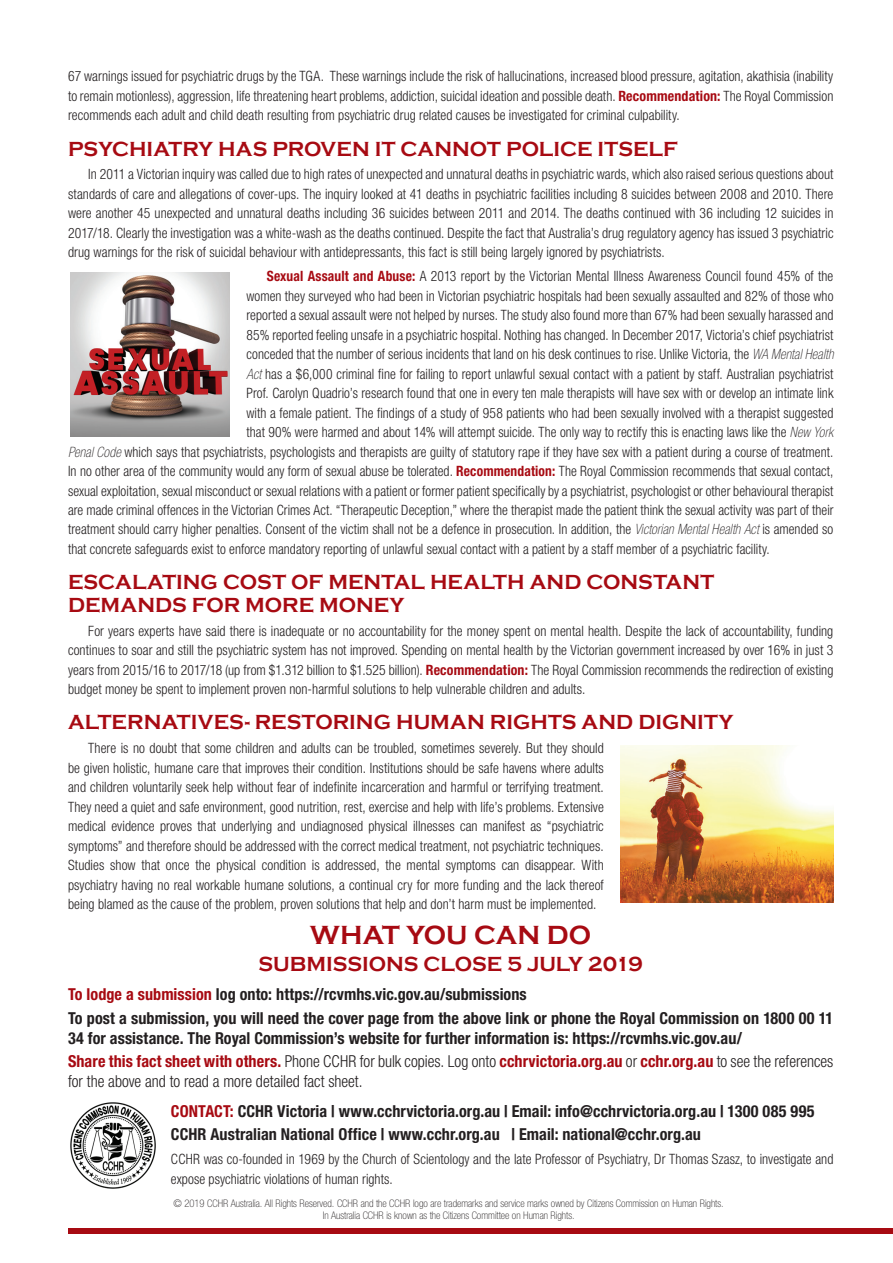
<style>
.page{position:relative;width:893px;height:1263px;background:#fff}
.page>*{position:absolute;margin:0;border:0;box-sizing:border-box;transform-origin:0 0}
.t1{font:700 27px "Copperplate Gothic";color:#a70a12}
.t2{font:700 21px/22.5px "Copperplate Gothic";color:#a70a12}
.t3{font:16.5px/23.7px "Helvetica Neue Bold Cond";letter-spacing:.005em;color:#231f20}
.t4{font:16.5px "Helvetica Neue Light Cond";color:#231f20;scale:.96 1}
.t5{font:14.25px/19.5px "Helvetica Neue Light Cond";letter-spacing:.005em;color:#231f20;text-align:justify;scale:.96 1}
.t6{font:14.25px "Helvetica Neue Light Cond";letter-spacing:.005em;color:#231f20;scale:.95 1}
.t7{font:10.5px/12px "Helvetica Neue Thin Cond";color:#231f20;text-align:center}
.s1{font-family:"Helvetica Neue Bold Cond";color:#a70a12}
.s2{font-family:"Helvetica Neue Thin Cond Obl"}
.s3{color:#a70a12}
.s4{font-family:"Helvetica Neue Light Cond"}
</style>
<div class="page">
<div style="left:68px;top:1228px;width:825px;height:6px;background:#a70a12"></div>
<img style="left:70px;top:272px;width:160px;height:164px">
<img style="left:621px;top:746px;width:212px;height:157px">
<img style="left:70px;top:1102px;width:86px;height:87px">
<p class="t5" style="left:68px;top:66px;width:799px">67 warnings issued for psychiatric drugs by the TGA. These warnings include the risk of hallucinations, increased blood pressure, agitation, akathisia (inability to remain motionless), aggression, life threatening heart problems, addiction, suicidal ideation and possible death. <span class="s1">Recommendation:</span> The Royal Commission recommends each adult and child death resulting from psychiatric drug related causes be investigated for criminal culpability.</p>
<h2 class="t2" style="left:68px;top:138px;width:611px">PSYCHIATRY HAS PROVEN IT CANNOT POLICE ITSELF</h2>
<p class="t5" style="left:68px;top:164px;width:799px;text-indent:20px">In 2011 a Victorian inquiry was called due to high rates of unexpected and unnatural deaths in psychiatric wards, which also raised serious questions about standards of care and allegations of cover-ups. The inquiry looked at 41 deaths in psychiatric facilities including 8 suicides between 2008 and 2010. There were another 45 unexpected and unnatural deaths including 36 suicides between 2011 and 2014. The deaths continued with 36 including 12 suicides in 2017/18. Clearly the investigation was a white-wash as the deaths continued. Despite the fact that Australia’s drug regulatory agency has issued 3 psychiatric drug warnings for the risk of suicidal behaviour with antidepressants, this fact is still being largely ignored by psychiatrists.</p>
<p class="t6" style="left:267px;top:268px;width:598px"><span class="s1">Sexual Assault and Abuse:</span> A 2013 report by the Victorian Mental Illness Awareness Council found 45% of the</p>
<p class="t6" style="left:247px;top:287px;width:619px">women they surveyed who had been in Victorian psychiatric hospitals had been sexually assaulted and 82% of those who</p>
<p class="t6" style="left:247px;top:307px;width:619px">reported a sexual assault were not helped by nurses. The study also found more than 67% had been sexually harassed and</p>
<p class="t6" style="left:247px;top:326px;width:619px">85% reported feeling unsafe in a psychiatric hospital. Nothing has changed. In December 2017, Victoria’s chief psychiatrist</p>
<p class="t6" style="left:247px;top:346px;width:619px">conceded that the number of serious incidents that land on his desk continues to rise. Unlike Victoria, the <span class="s2">WA Mental Health</span></p>
<p class="t6" style="left:247px;top:365px;width:619px"><span class="s2">Act</span> has a $6,000 criminal fine for failing to report unlawful sexual contact with a patient by staff. Australian psychiatrist</p>
<p class="t6" style="left:247px;top:385px;width:619px">Prof. Carolyn Quadrio’s research found that one in every ten male therapists will have sex with or develop an intimate link</p>
<p class="t6" style="left:247px;top:404px;width:619px">with a female patient. The findings of a study of 958 patients who had been sexually involved with a therapist suggested</p>
<p class="t6" style="left:247px;top:424px;width:619px">that 90% were harmed and about 14% will attempt suicide. The only way to rectify this is enacting laws like the <span class="s2">New York</span></p>
<p class="t6" style="left:68px;top:443px;width:807px"><span class="s2">Penal Code</span> which says that psychiatrists, psychologists and therapists are guilty of statutory rape if they have sex with a patient during a course of treatment.</p>
<p class="t6" style="left:68px;top:463px;width:807px">In no other area of the community would any form of sexual abuse be tolerated. <span class="s1">Recommendation:</span> The Royal Commission recommends that sexual contact,</p>
<p class="t6" style="left:68px;top:482px;width:807px">sexual exploitation, sexual misconduct or sexual relations with a patient or former patient specifically by a psychiatrist, psychologist or other behavioural therapist</p>
<p class="t6" style="left:68px;top:502px;width:807px">are made criminal offences in the Victorian Crimes Act. “Therapeutic Deception,” where the therapist made the patient think the sexual activity was part of their</p>
<p class="t6" style="left:68px;top:521px;width:807px">treatment should carry higher penalties. Consent of the victim shall not be a defence in prosecution. In addition, the <span class="s2">Victorian Mental Health Act</span> is amended so</p>
<p class="t6" style="left:68px;top:541px;width:740px">that concrete safeguards exist to enforce mandatory reporting of unlawful sexual contact with a patient by a staff member of a psychiatric facility.</p>
<h2 class="t2" style="left:68px;top:571px;width:648px">ESCALATING COST OF MENTAL HEALTH AND CONSTANT<br>DEMANDS FOR MORE MONEY</h2>
<p class="t5" style="left:68px;top:621px;width:799px;text-indent:20px">For years experts have said there is inadequate or no accountability for the money spent on mental health. Despite the lack of accountability, funding continues to soar and still the psychiatric system has not improved. Spending on mental health by the Victorian government increased by over 16% in just 3 years from 2015/16 to 2017/18 (up from $1.312 billion to $1.525 billion). <span class="s1">Recommendation:</span> The Royal Commission recommends the redirection of existing budget money be spent to implement proven non-harmful solutions to help vulnerable children and adults.</p>
<h2 class="t2" style="left:68px;top:711px;width:667px">ALTERNATIVES- RESTORING HUMAN RIGHTS AND DIGNITY</h2>
<p class="t5" style="left:68px;top:738px;width:560px;text-indent:20px">There is no doubt that some children and adults can be troubled, sometimes severely. But they should be given holistic, humane care that improves their condition. Institutions should be safe havens where adults and children voluntarily seek help without fear of indefinite incarceration and harmful or terrifying treatment.<br>They need a quiet and safe environment, good nutrition, rest, exercise and help with life’s problems. Extensive medical evidence proves that underlying and undiagnosed physical illnesses can manifest as “psychiatric symptoms” and therefore should be addressed with the correct medical treatment, not psychiatric techniques.<br>Studies show that once the physical condition is addressed, the mental symptoms can disappear. With psychiatry having no real workable humane solutions, a continual cry for more funding and the lack thereof being blamed as the cause of the problem, proven solutions that help and don’t harm must be implemented.</p>
<h1 class="t1" style="left:310px;top:920px;width:283px">WHAT YOU CAN DO</h1>
<h2 class="t2" style="left:259px;top:953px;width:386px">SUBMISSIONS CLOSE 5 JULY 2019</h2>
<p class="t3" style="left:68px;top:982px;width:767px"><span class="s3">To lodge a submission</span> log onto: https://rcvmhs.vic.gov.au/submissions<br>To post a submission, you will need the cover page from the above link or phone the Royal Commission on 1800 00 11</p>
<p class="t3" style="left:68px;top:1026px;width:767px">34 for assistance. The Royal Commission’s website for further information is: https://rcvmhs.vic.gov.au/<br><span class="s3">Share this fact sheet with others.</span> <span class="s4">Phone CCHR for bulk copies. Log onto</span> <span class="s3">cchrvictoria.org.au</span> <span class="s4">or</span> <span class="s3">cchr.org.au</span> <span class="s4">to see the references</span></p>
<p class="t4" style="left:68px;top:1071px;width:308px">for the above and to read a more detailed fact sheet.</p>
<p class="t3" style="left:171px;top:1099px;width:645px"><span class="s3">CONTACT:</span> CCHR Victoria | www.cchrvictoria.org.au | Email: info@cchrvictoria.org.au | 1300 085 995<br>CCHR Australian National Office | www.cchr.org.au | Email: national@cchr.org.au</p>
<p class="t5" style="left:171px;top:1149px;width:692px">CCHR was co-founded in 1969 by the Church of Scientology and the late Professor of Psychiatry, Dr Thomas Szasz, to investigate and expose psychiatric violations of human rights.</p>
<p class="t7" style="left:174px;top:1198px;width:552px">© 2019 CCHR Australia. All Rights Reserved. CCHR and the CCHR logo are trademarks and service marks owned by Citizens Commission on Human Rights.<br>In Australia CCHR is known as the Citizens Committee on Human Rights.</p>
</div>
